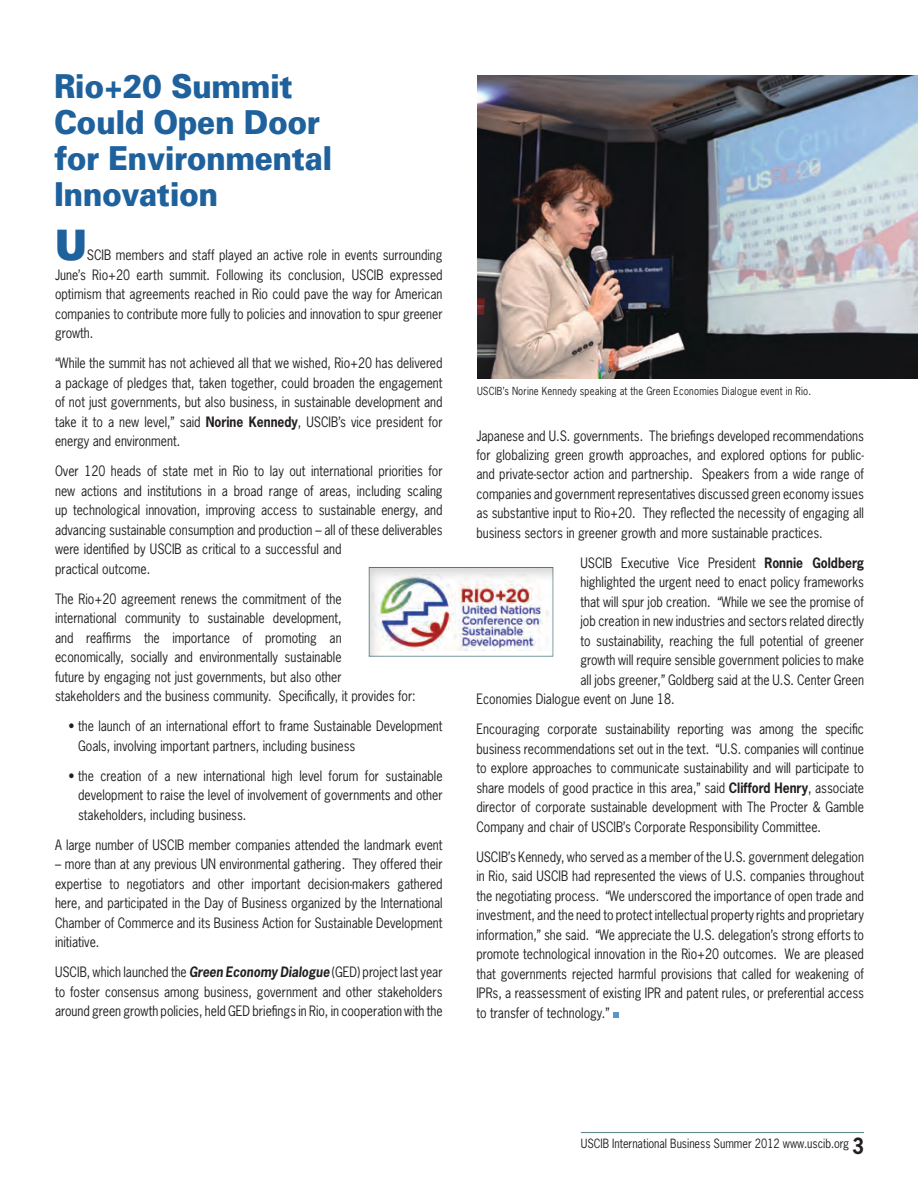
<style>
.page{position:relative;width:918px;height:1188px;background:#fff}
.page>*{position:absolute;margin:0;border:0;box-sizing:border-box;transform-origin:0 0}
.TEXT_9_12{font:900 expanded 42px "Univers";color:#1e619c;scale:.75 1}
._18pt_Univers_Black{font:900 33px/36px "Univers";letter-spacing:-.015em;color:#1e619c;scale:.9 1}
.TEXT_9_12-2{font:13.5px/19.5px "News Gothic Std";color:#231f20;text-align:justify;scale:.9 1}
.TEXT{font:12px "News Gothic Std";color:#231f20;scale:.9 1}
.Captions{font:10.5px "News Gothic Std";letter-spacing:.02em;color:#231f20;scale:.9 1}
.s1{font-weight:700}
.s2{font-weight:700;font-style:italic}
.s3{font-weight:700;font-size:21px}
</style>
<div class="page">
<hr style="left:581px;top:1132px;width:283px;height:1px;background:#618a8d">
<svg style="left:613px;top:1012px;width:6px;height:6px"></svg>
<img style="left:477px;top:75px;width:441px;height:303px">
<div style="left:368px;top:566px;width:186px;height:92px;background:#231f20;opacity:.19"></div>
<p class="_18pt_Univers_Black" style="left:54px;top:67px;width:311px">Rio+20 Summit<br>Could Open Door for Environmental<br>Innovation</p>
<p class="TEXT_9_12" style="left:55px;top:220px;width:44px">U</p>
<p class="TEXT_9_12-2" style="left:55px;top:245px;width:432px;text-indent:32px">SCIB members and staff played an active role in events surrounding June’s Rio+20 earth summit. Following its conclusion, USCIB expressed optimism that agreements reached in Rio could pave the way for American companies to contribute more fully to policies and innovation to spur greener growth.</p>
<p class="TEXT_9_12-2" style="left:55px;top:353px;width:432px">“While the summit has not achieved all that we wished, Rio+20 has delivered a package of pledges that, taken together, could broaden the engagement of not just governments, but also business, in sustainable development and take it to a new level,” said <span class="s1">Norine Kennedy</span>, USCIB’s vice president for energy and environment.</p>
<p class="TEXT_9_12-2" style="left:55px;top:461px;width:432px;text-align:left">Over 120 heads of state met in Rio to lay out international priorities for new actions and institutions in a broad range of areas, including scaling up technological innovation, improving access to sustainable energy, and advancing sustainable consumption and production – all of these deliverables were identified by USCIB as critical to a successful and<br>practical outcome.</p>
<p class="TEXT_9_12-2" style="left:55px;top:589px;width:402px;text-align:left">The Rio+20 agreement renews the commitment of the<br>international community to sustainable development,<br>and reaffirms the importance of promoting an<br>economically, socially and environmentally sustainable<br>future by engaging not just governments, but also other<br>stakeholders and the business community. Specifically, it provides for:</p>
<p class="TEXT_9_12-2" style="left:78px;top:716px;width:406px;text-indent:-10px">• the launch of an international effort to frame Sustainable Development<br>Goals, involving important partners, including business</p>
<p class="TEXT_9_12-2" style="left:78px;top:766px;width:407px;text-indent:-10px">• the creation of a new international high level forum for sustainable development to raise the level of involvement of governments and other stakeholders, including business.</p>
<p class="TEXT_9_12-2" style="left:55px;top:835px;width:432px">A large number of USCIB member companies attended the landmark event</p>
<p class="TEXT_9_12-2" style="left:55px;top:854px;width:432px">– more than at any previous UN environmental gathering. They offered their expertise to negotiators and other important decision-makers gathered here, and participated in the Day of Business organized by the International Chamber of Commerce and its Business Action for Sustainable Development initiative.</p>
<p class="TEXT_9_12-2" style="left:55px;top:962px;width:432px">USCIB, which launched the <span class="s2">Green Economy Dialogue</span> (GED) project last year to foster consensus among business, government and other stakeholders around green growth policies, held GED briefings in Rio, in cooperation with the</p>
<p class="Captions" style="left:477px;top:385px;width:373px">USCIB’s Norine Kennedy speaking at the Green Economies Dialogue event in Rio.</p>
<p class="TEXT_9_12-2" style="left:476px;top:426px;width:432px">Japanese and U.S. governments. The briefings developed recommendations for globalizing green growth approaches, and explored options for public&shy;and private-sector action and partnership. Speakers from a wide range of companies and government representatives discussed green economy issues as substantive input to Rio+20. They reflected the necessity of engaging all business sectors in greener growth and more sustainable practices.</p>
<p class="TEXT_9_12-2" style="left:581px;top:553px;width:316px">USCIB Executive Vice President <span class="s1">Ronnie Goldberg</span></p>
<p class="TEXT_9_12-2" style="left:581px;top:573px;width:316px">highlighted the urgent need to enact policy frameworks</p>
<p class="TEXT_9_12-2" style="left:581px;top:592px;width:316px">that will spur job creation. “While we see the promise of</p>
<p class="TEXT_9_12-2" style="left:581px;top:612px;width:317px">job creation in new industries and sectors related directly</p>
<p class="TEXT_9_12-2" style="left:581px;top:631px;width:317px">to sustainability, reaching the full potential of greener</p>
<p class="TEXT_9_12-2" style="left:581px;top:650px;width:316px">growth will require sensible government policies to make</p>
<p class="TEXT_9_12-2" style="left:581px;top:670px;width:316px">all jobs greener,” Goldberg said at the U.S. Center Green</p>
<p class="TEXT_9_12-2" style="left:476px;top:689px;width:222px">Economies Dialogue event on June 18.</p>
<p class="TEXT_9_12-2" style="left:476px;top:719px;width:432px">Encouraging corporate sustainability reporting was among the specific business recommendations set out in the text. “U.S. companies will continue to explore approaches to communicate sustainability and will participate to share models of good practice in this area,” said <span class="s1">Clifford Henry</span>, associate director of corporate sustainable development with The Procter &amp; Gamble Company and chair of USCIB’s Corporate Responsibility Committee.</p>
<p class="TEXT_9_12-2" style="left:476px;top:847px;width:432px">USCIB’s Kennedy, who served as a member of the U.S. government delegation in Rio, said USCIB had represented the views of U.S. companies throughout the negotiating process. “We underscored the importance of open trade and investment, and the need to protect intellectual property rights and proprietary information,” she said. “We appreciate the U.S. delegation’s strong efforts to promote technological innovation in the Rio+20 outcomes. We are pleased that governments rejected harmful provisions that called for weakening of IPRs, a reassessment of existing IPR and patent rules, or preferential access to transfer of technology.”</p>
<p class="TEXT" style="left:581px;top:1136px;width:316px">USCIB International Business Summer 2012 www.uscib.org <span class="s3">3</span></p>
</div>
